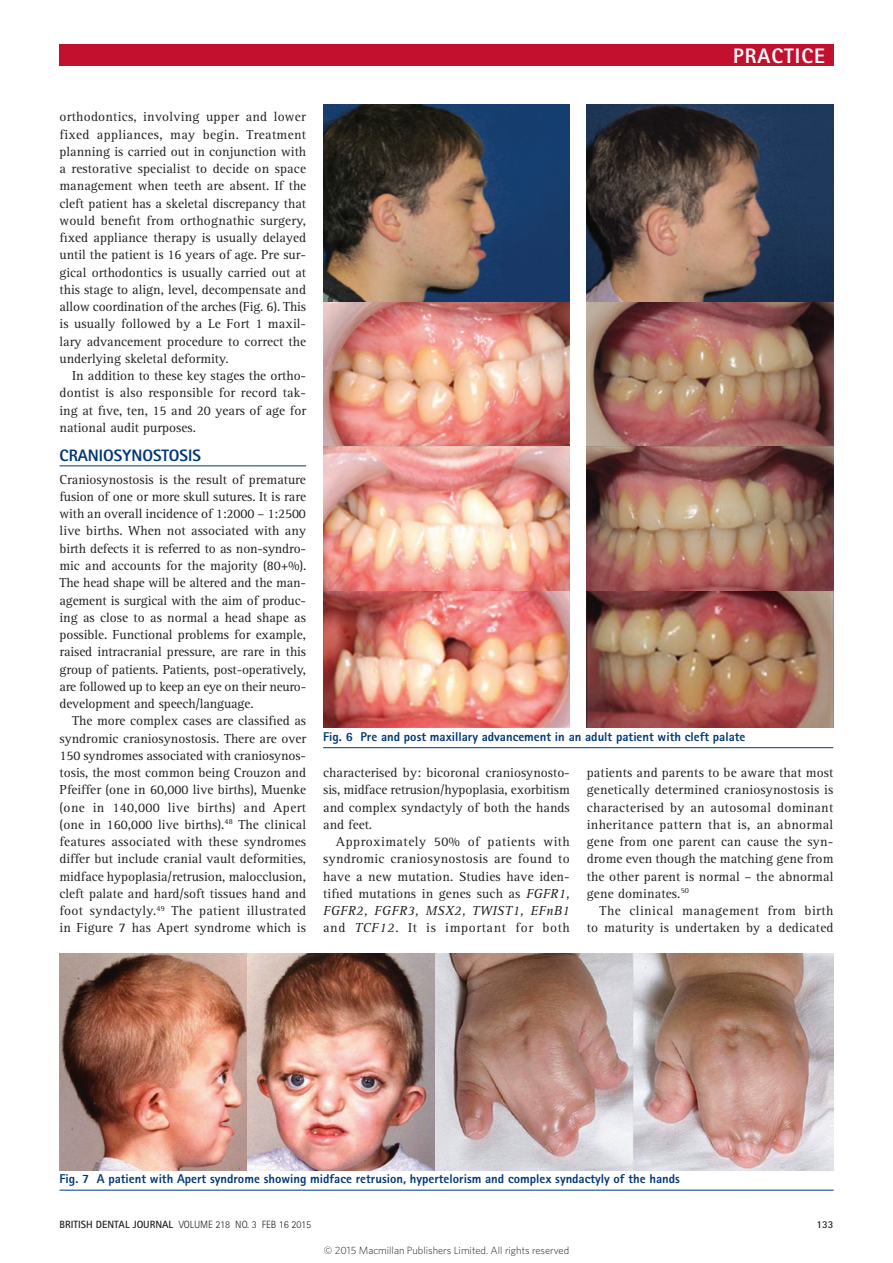
<style>
.page{position:relative;width:893px;height:1263px;background:#fff}
.page>*{position:absolute;margin:0;border:0;box-sizing:border-box;transform-origin:0 0}
.t1{font:21px "Rotis Sans Serif Std Extra Bold 2";letter-spacing:.05em;color:#fff}
.t2{font:800 16.5px "Rotis Sans Serif Std";color:#013775}
.t3{font:13.5px/17.2px "Rotis Serif Std";letter-spacing:.01em;color:#231f20;text-align:justify}
.t4{font:800 12.75px "Rotis Sans Serif Std";color:#013775}
.t5{font:300 10.5px "Whitney";color:#231f20}
.t6{font:300 10.5px "Rotis Sans Serif Std";color:#231f20}
.t7{font:10.5px "Rotis Sans Serif Std Bold 2";color:#231f20}
.s1{font-style:italic}
.s2{font-weight:700}
</style>
<div class="page">
<div style="left:59px;top:45px;width:774px;height:21px;background:#c3102e"></div>
<hr style="left:60px;top:465px;width:246px;height:1px;background:#013775">
<img style="left:323px;top:104px;width:247px;height:198px">
<img style="left:323px;top:302px;width:247px;height:426px">
<img style="left:587px;top:104px;width:246px;height:624px">
<hr style="left:323px;top:747px;width:510px;height:1px;background:#013775">
<img style="left:59px;top:953px;width:774px;height:217px">
<hr style="left:60px;top:1190px;width:774px;height:1px;background:#013775">
<h1 class="t1" style="left:733px;top:42px;width:93px">PRACTICE</h1>
<p class="t3" style="left:60px;top:109px;width:248px">orthodontics, involving upper and lower fixed appliances, may begin. Treatment planning is carried out in conjunction with a restorative specialist to decide on space management when teeth are absent. If the cleft patient has a skeletal discrepancy that would benefit from orthognathic surgery, fixed appliance therapy is usually delayed until the patient is 16 years of age. Pre sur&shy;gical orthodontics is usually carried out at this stage to align, level, decompensate and allow coordination of the arches (Fig. 6). This is usually followed by a Le Fort 1 maxil&shy;lary advancement procedure to correct the underlying skeletal deformity.</p>
<p class="t3" style="left:60px;top:367px;width:248px;text-indent:13px">In addition to these key stages the ortho&shy;dontist is also responsible for record tak&shy;ing at five, ten, 15 and 20 years of age for national audit purposes.</p>
<p class="t2" style="left:60px;top:445px;width:143px">CRANIOSYNOSTOSIS</p>
<p class="t3" style="left:60px;top:471px;width:248px">Craniosynostosis is the result of premature fusion of one or more skull sutures. It is rare with an overall incidence of 1:2000 – 1:2500 live births. When not associated with any birth defects it is referred to as non-syndro&shy;mic and accounts for the majority (80+%).<br>The head shape will be altered and the man&shy;agement is surgical with the aim of produc&shy;ing as close to as normal a head shape as possible. Functional problems for example, raised intracranial pressure, are rare in this group of patients. Patients, post-operatively, are followed up to keep an eye on their neuro&shy;development and speech/language.</p>
<p class="t3" style="left:60px;top:712px;width:248px;text-indent:13px">The more complex cases are classified as syndromic craniosynostosis. There are over 150 syndromes associated with craniosynos&shy;tosis, the most common being Crouzon and Pfeiffer (one in 60,000 live births), Muenke (one in 140,000 live births) and Apert (one in 160,000 live births).<sup>48</sup> The clinical features associated with these syndromes differ but include cranial vault deformities, midface hypoplasia/retrusion, malocclusion, cleft palate and hard/soft tissues hand and foot syndactyly.<sup>49</sup> The patient illustrated in Figure 7 has Apert syndrome which is</p>
<p class="t4" style="left:323px;top:728px;width:424px">Fig. 6 Pre and post maxillary advancement in an adult patient with cleft palate</p>
<p class="t3" style="left:323px;top:764px;width:248px">characterised by: bicoronal craniosynosto&shy;sis, midface retrusion/hypoplasia, exorbitism and complex syndactyly of both the hands and feet.</p>
<p class="t3" style="left:323px;top:833px;width:248px;text-indent:13px">Approximately 50% of patients with syndromic craniosynostosis are found to have a new mutation. Studies have iden&shy;tified mutations in genes such as <span class="s1">FGFR1, FGFR2, FGFR3, MSX2, TWIST1, EFnB1 </span>and <span class="s1">TCF12</span>. It is important for both</p>
<p class="t3" style="left:587px;top:764px;width:248px">patients and parents to be aware that most genetically determined craniosynostosis is characterised by an autosomal dominant inheritance pattern that is, an abnormal gene from one parent can cause the syn&shy;drome even though the matching gene from the other parent is normal – the abnormal gene dominates.<sup>50</sup></p>
<p class="t3" style="left:587px;top:902px;width:248px;text-align:right">The clinical management from birth to maturity is undertaken by a dedicated</p>
<p class="t4" style="left:60px;top:1171px;width:622px">Fig. 7 A patient with Apert syndrome showing midface retrusion, hypertelorism and complex syndactyly of the hands</p>
<p class="t6" style="left:60px;top:1218px;width:253px"><span class="s2">BRITISH DENTAL JOURNAL</span> VOLUME 218 NO. 3 FEB 16 2015</p>
<p class="t5" style="left:324px;top:1243px;width:247px">© 2015 Macmillan Publishers Limited. All rights reserved</p>
<p class="t7" style="left:816px;top:1217px;width:18px">133</p>
</div>
